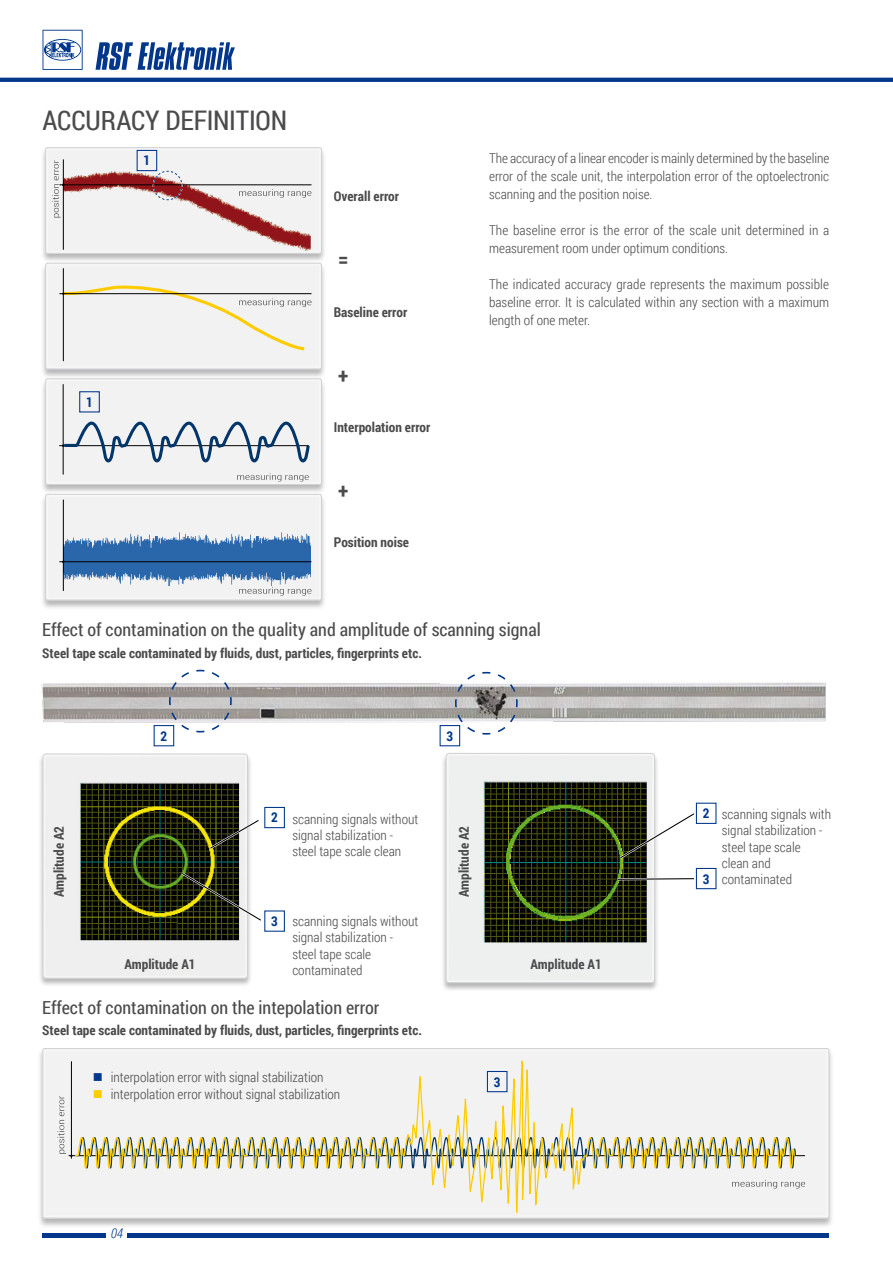
<style>
.page{position:relative;width:893px;height:1263px;background:#fff}
.page>*{position:absolute;margin:0;border:0;box-sizing:border-box;transform-origin:0 0}
.t1{font:27px "Roboto Condensed";letter-spacing:-.01em;color:#4b4b4d}
.t2{font:700 21px "Roboto Condensed";color:#4b4b4d}
.t3{font:18px "Roboto Condensed";color:#4b4b4d}
.t4{font:300 13.5px/16.2px "Roboto Condensed";color:#4b4b4d}
.t5{font:700 13.5px "Roboto Condensed";color:#4b4b4d}
.t6{font:700 13.5px "Roboto Condensed";color:#00378b}
.t7{font:italic 300 13.5px "Roboto Condensed";color:#00378b}
.s1{color:#00378b}
.s2{color:#fecc00}
</style>
<div class="page">
<svg style="left:0;top:78px;width:893px;height:4px;background:#043a8d"></svg>
<hr style="left:43px;top:1233px;width:63px;height:4px;background:#00378b">
<hr style="left:128px;top:1233px;width:701px;height:4px;background:#00378b">
<svg style="left:43px;top:30px;width:40px;height:40px"></svg>
<svg style="left:96px;top:42px;width:139px;height:28px"></svg>
<div style="left:38px;top:753px;width:214px;height:234px;background:#4b4b4d;opacity:.4"></div>
<img style="left:47px;top:758px;width:197px;height:216px">
<div style="left:43px;top:754px;width:205px;height:224px;border:3px solid #f6f6f6;border-radius:2px"></div>
<div style="left:43px;top:754px;width:205px;height:224px;border:1px solid #d0d1d2;border-radius:3px"></div>
<div style="left:441px;top:752px;width:218px;height:240px;background:#4b4b4d;opacity:.4"></div>
<img style="left:450px;top:757px;width:201px;height:222px">
<div style="left:446px;top:753px;width:209px;height:230px;border:3px solid #f6f6f6;border-radius:2px"></div>
<div style="left:446px;top:753px;width:209px;height:230px;border:1px solid #d0d1d2;border-radius:3px"></div>
<img style="left:41px;top:682px;width:785px;height:40px">
<div style="left:41px;top:263px;width:286px;height:116px;background:#4b4b4d;opacity:.4"></div>
<svg style="left:49px;top:267px;width:269px;height:98px"></svg>
<div style="left:45px;top:263px;width:277px;height:106px;border:3px solid #f6f6f6"></div>
<div style="left:45px;top:263px;width:277px;height:106px;border:1px solid #d0d1d2;border-radius:2px"></div>
<div style="left:41px;top:147px;width:286px;height:116px;background:#4b4b4d;opacity:.4"></div>
<div style="left:45px;top:147px;width:277px;height:107px;border:3px solid #f6f6f6"></div>
<div style="left:45px;top:147px;width:277px;height:107px;border:1px solid #d0d1d2;border-radius:2px"></div>
<div style="left:41px;top:378px;width:286px;height:116px;background:#4b4b4d;opacity:.4"></div>
<svg style="left:49px;top:382px;width:267px;height:99px"></svg>
<div style="left:45px;top:378px;width:277px;height:107px;border:3px solid #f6f6f6"></div>
<div style="left:45px;top:378px;width:277px;height:107px;border:1px solid #d0d1d2;border-radius:2px"></div>
<div style="left:41px;top:494px;width:286px;height:116px;background:#4b4b4d;opacity:.4"></div>
<svg style="left:49px;top:498px;width:269px;height:98px"></svg>
<div style="left:45px;top:494px;width:277px;height:106px;border:3px solid #f6f6f6"></div>
<div style="left:45px;top:494px;width:277px;height:106px;border:1px solid #d0d1d2;border-radius:2px"></div>
<div style="left:38px;top:1048px;width:796px;height:180px;background:#4b4b4d;opacity:.4"></div>
<div style="left:47px;top:1052px;width:777px;height:162px;background:#f2f2f3"></div>
<hr style="left:69px;top:1155px;width:736px;height:1px;background:#000">
<hr style="left:71px;top:1061px;width:1px;height:97px;background:#000">
<svg style="left:796px;top:1180px;width:9px;height:8px"></svg>
<div style="left:74px;top:1052px;width:722px;height:162px;background:#f2f2f3"></div>
<div style="left:43px;top:1048px;width:786px;height:170px;border:3px solid #f6f6f6"></div>
<div style="left:43px;top:1048px;width:786px;height:170px;border:1px solid #d0d1d2;border-radius:2px"></div>
<svg style="left:208px;top:817px;width:51px;height:34px"></svg>
<svg style="left:618px;top:811px;width:78px;height:50px"></svg>
<svg style="left:616px;top:876px;width:80px;height:5px"></svg>
<svg style="left:179px;top:870px;width:82px;height:53px"></svg>
<div style="left:137px;top:150px;width:20px;height:21px;border:1px solid #00378b"></div>
<div style="left:79px;top:391px;width:21px;height:21px;border:1px solid #00378b"></div>
<div style="left:264px;top:807px;width:21px;height:21px;border:1px solid #00378b"></div>
<div style="left:696px;top:803px;width:20px;height:21px;border:1px solid #00378b"></div>
<div style="left:696px;top:868px;width:20px;height:21px;border:1px solid #00378b"></div>
<div style="left:487px;top:1071px;width:20px;height:21px;border:1px solid #00378b"></div>
<svg style="left:47px;top:153px;width:271px;height:99px"></svg>
<svg style="left:168px;top:669px;width:65px;height:64px"></svg>
<svg style="left:454px;top:671px;width:64px;height:64px"></svg>
<div style="left:154px;top:725px;width:20px;height:21px;border:1px solid #00378b"></div>
<div style="left:440px;top:725px;width:20px;height:21px;border:1px solid #00378b"></div>
<svg style="left:103px;top:1082px;width:13px;height:1px"></svg>
<svg style="left:57px;top:1096px;width:740px;height:73px"></svg>
<h1 class="t1" style="left:43px;top:102px;width:246px">ACCURACY DEFINITION</h1>
<p class="t6" style="left:144px;top:151px;width:8px">1</p>
<p class="t6" style="left:86px;top:392px;width:8px">1</p>
<p class="t5" style="left:334px;top:187px;width:67px">Overall error</p>
<h2 class="t2" style="left:338px;top:245px;width:12px">=</h2>
<p class="t5" style="left:334px;top:303px;width:75px">Baseline error</p>
<h2 class="t2" style="left:338px;top:361px;width:12px">+</h2>
<p class="t5" style="left:334px;top:418px;width:98px">Interpolation error</p>
<h2 class="t2" style="left:338px;top:475px;width:12px">+</h2>
<p class="t5" style="left:334px;top:533px;width:77px">Position noise</p>
<p class="t4" style="left:489px;top:149px;width:342px;line-height:18px;text-align:justify">The accuracy of a linear encoder is mainly determined by the baseline error of the scale unit, the interpolation error of the optoelectronic scanning and the position noise.</p>
<p class="t4" style="left:489px;top:221px;width:342px;line-height:18px">The baseline error is the error of the scale unit determined in a measurement room under optimum conditions.</p>
<p class="t4" style="left:489px;top:275px;width:342px;line-height:18px;text-align:justify">The indicated accuracy grade represents the maximum possible baseline error. It is calculated within any section with a maximum length of one meter.</p>
<h3 class="t3" style="left:42px;top:617px;width:500px">Effect of contamination on the quality and amplitude of scanning signal</h3>
<p class="t5" style="left:42px;top:644px;width:381px">Steel tape scale contaminated by fluids, dust, particles, fingerprints etc.</p>
<p class="t6" style="left:161px;top:726px;width:8px">2</p>
<p class="t6" style="left:446px;top:726px;width:8px">3</p>
<p class="t5" style="left:49px;top:897px;width:73px;rotate:-90deg">Amplitude A2</p>
<p class="t6" style="left:271px;top:808px;width:8px">2</p>
<p class="t6" style="left:703px;top:804px;width:8px">2</p>
<p class="t4" style="left:292px;top:811px;width:128px">scanning signals without signal stabilization - steel tape scale clean</p>
<p class="t5" style="left:454px;top:897px;width:73px;rotate:-90deg">Amplitude A2</p>
<p class="t6" style="left:703px;top:869px;width:8px">3</p>
<p class="t4" style="left:292px;top:913px;width:128px">scanning signals without signal stabilization - steel tape scale contaminated</p>
<p class="t6" style="left:271px;top:912px;width:8px">3</p>
<p class="t5" style="left:124px;top:955px;width:73px">Amplitude A1</p>
<p class="t5" style="left:530px;top:955px;width:73px">Amplitude A1</p>
<h3 class="t3" style="left:42px;top:994px;width:339px">Effect of contamination on the intepolation error</h3>
<p class="t5" style="left:42px;top:1021px;width:381px">Steel tape scale contaminated by fluids, dust, particles, fingerprints etc.</p>
<p class="t4" style="left:722px;top:806px;width:111px">scanning signals with signal stabilization - steel tape scale clean and contaminated</p>
<p class="t4" style="left:93px;top:1068px;width:232px"><span class="s1">■</span> interpolation error with signal stabilization</p>
<p class="t4" style="left:93px;top:1085px;width:249px"><span class="s2">■</span> interpolation error without signal stabilization</p>
<p class="t6" style="left:494px;top:1072px;width:8px">3</p>
<p class="t7" style="left:111px;top:1224px;width:14px">04</p>
</div>
